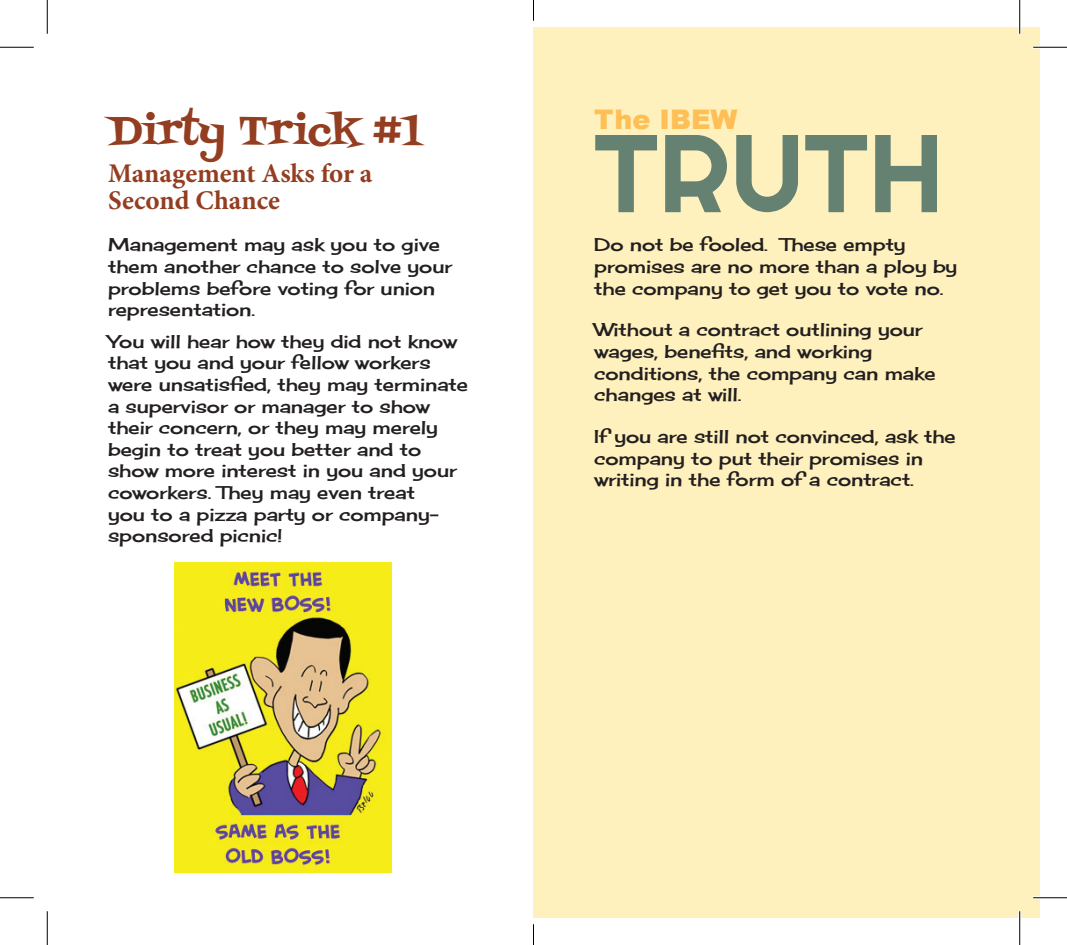
<style>
.page{position:relative;width:1067px;height:945px;background:#fff}
.page>*{position:absolute;margin:0;border:0;box-sizing:border-box;transform-origin:0 0}
.t1{font:110.25px "Righteous";color:#648171}
.t2{font:40.5px "Fontdiner Swanky";letter-spacing:-.005em;color:#933e21}
.t3{font:700 27px/27px "Minion Pro";color:#933e21}
.t4{font:900 27px "Arial";color:#fdbf56}
.t5{font:18px/21.6px "Cherry Cream Soda";color:#231f20}
</style>
<div class="page">
<div style="left:533px;top:27px;width:507px;height:891px;background:#fef1bd"></div>
<img style="left:174px;top:563px;width:218px;height:310px">
<hr style="left:1033px;top:46px;width:33px;height:3px;background:#fff">
<hr style="left:1033px;top:896px;width:33px;height:3px;background:#fff">
<hr style="left:1018px;top:0;width:3px;height:34px;background:#fff">
<hr style="left:1018px;top:911px;width:3px;height:34px;background:#fff">
<hr style="left:0;top:47px;width:34px;height:1px;background:#000">
<hr style="left:1033px;top:47px;width:33px;height:1px;background:#000">
<hr style="left:0;top:897px;width:34px;height:1px;background:#000">
<hr style="left:1033px;top:897px;width:33px;height:1px;background:#000">
<hr style="left:47px;top:0;width:1px;height:34px;background:#000">
<hr style="left:47px;top:911px;width:1px;height:34px;background:#000">
<hr style="left:1019px;top:0;width:1px;height:34px;background:#000">
<hr style="left:1019px;top:911px;width:1px;height:34px;background:#000">
<svg style="left:533px;top:0;width:1px;height:20px"></svg>
<svg style="left:533px;top:925px;width:1px;height:20px"></svg>
<h2 class="t2" style="left:108px;top:103px;width:316px">Dirty Trick #1</h2>
<h3 class="t3" style="left:108px;top:159px;width:266px">Management Asks for a<br>Second Chance</h3>
<p class="t5" style="left:108px;top:234px;width:346px">Management may ask you to give them another chance to solve your problems before voting for union representation.</p>
<p class="t5" style="left:108px;top:330px;width:361px">You will hear how they did not know that you and your fellow workers were unsatisfied, they may terminate a supervisor or manager to show their concern, or they may merely begin to treat you better and to show more interest in you and your coworkers. They may even treat<br>you to a pizza party or company&shy;sponsored picnic!</p>
<h3 class="t4" style="left:594px;top:100px;width:145px">The IBEW</h3>
<h1 class="t1" style="left:594px;top:104px;width:351px">truth</h1>
<p class="t5" style="left:594px;top:234px;width:364px">Do not be fooled. These empty promises are no more than a ploy by the company to get you to vote no.</p>
<p class="t5" style="left:594px;top:319px;width:343px">Without a contract outlining your wages, benefits, and working conditions, the company can make changes at will.</p>
<p class="t5" style="left:594px;top:426px;width:363px">If you are still not convinced, ask the company to put their promises in writing in the form of a contract.</p>
</div>
